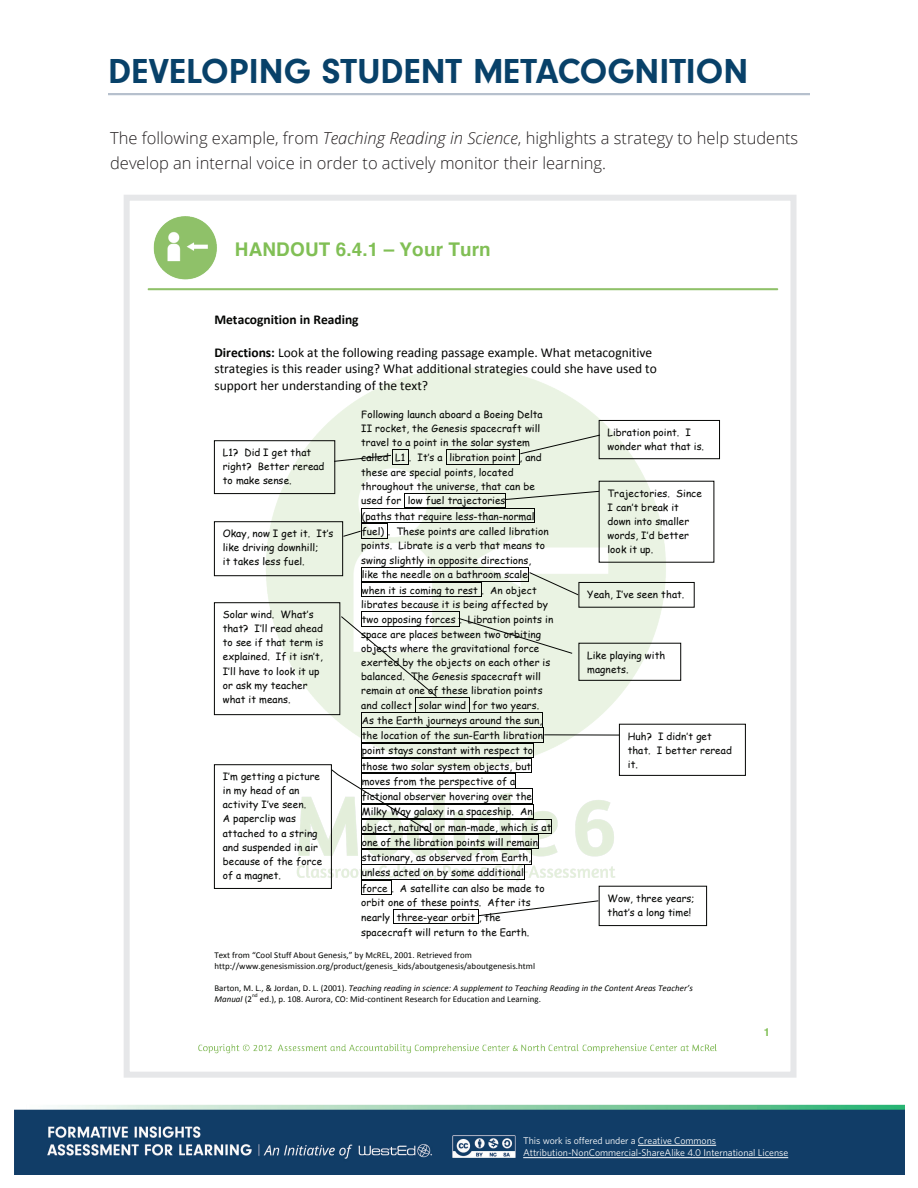
<style>
.page{position:relative;width:918px;height:1188px;background:#fff}
.page>*{position:absolute;margin:0;border:0;box-sizing:border-box;transform-origin:0 0}
.t1{font:700 36px "Neuzeit Gro";color:#084169}
.t2{font:700 18.9px "Helvetica";letter-spacing:.005em;color:#81bf55}
.t3{font:300 16.5px/25.5px "Open Sans";color:#231f20}
.t4{font:13.5px/16.5px "Calibri";color:#040503}
.t5{font:700 13.5px "Calibri";color:#040503}
.t6{font:700 11.1px "Helvetica";color:#81bf55}
.t7{font:10.05px/14.9px "Comic Sans MS";letter-spacing:.005em;color:#040503}
.t8{font:9.75px/12.3px "Whitney HTF";color:#fff}
.t9{font:8.85px/11.1px "Calibri";letter-spacing:.005em;color:#040503}
.t10{font:italic 8.85px/11.1px "Calibri";letter-spacing:.005em;color:#040503}
.t11{font:5.4px "Calibri";color:#040503}
.s1{font-style:italic}
.s2{font-weight:700}
.s3{font-style:normal}
</style>
<div class="page">
<img style="left:14px;top:1105px;width:890px;height:69px">
<hr style="left:638px;top:1145px;width:78px;height:1px;background:#fff">
<hr style="left:523px;top:1157px;width:265px;height:1px;background:#fff">
<img style="left:147px;top:216px;width:632px;height:838px">
<div style="left:204px;top:769px;width:507px;height:121px;background:#fff"></div>
<img style="left:438px;top:792px;width:193px;height:98px">
<img style="left:227px;top:238px;width:436px;height:19px">
<div style="left:599px;top:420px;width:121px;height:39px;border:1px solid #040503"></div>
<img style="left:599px;top:425px;width:120px;height:29px">
<img style="left:599px;top:486px;width:115px;height:72px">
<div style="left:578px;top:582px;width:117px;height:26px;border:1px solid #040503"></div>
<img style="left:579px;top:587px;width:115px;height:16px">
<div style="left:214px;top:602px;width:126px;height:113px;border:1px solid #040503"></div>
<img style="left:215px;top:607px;width:124px;height:103px">
<div style="left:578px;top:643px;width:103px;height:38px;border:1px solid #040503"></div>
<img style="left:579px;top:648px;width:101px;height:28px">
<div style="left:619px;top:724px;width:127px;height:52px;border:1px solid #040503"></div>
<hr style="left:544px;top:734px;width:75px;height:1px;background:#040503">
<img style="left:620px;top:729px;width:125px;height:42px">
<div style="left:599px;top:886px;width:108px;height:40px;border:1px solid #040503"></div>
<img style="left:599px;top:891px;width:107px;height:30px">
<div style="left:214px;top:764px;width:118px;height:125px;border:1px solid #040503"></div>
<img style="left:215px;top:769px;width:115px;height:115px">
<div style="left:214px;top:521px;width:129px;height:55px;border:1px solid #040503"></div>
<img style="left:215px;top:526px;width:127px;height:45px">
<div style="left:214px;top:440px;width:121px;height:54px;border:1px solid #040503"></div>
<img style="left:215px;top:445px;width:119px;height:44px">
<svg style="left:333px;top:449px;width:77px;height:16px"></svg>
<hr style="left:446px;top:449px;width:73px;height:1px;background:#040503">
<svg style="left:446px;top:450px;width:1px;height:14px"></svg>
<hr style="left:446px;top:464px;width:73px;height:1px;background:#040503">
<svg style="left:519px;top:434px;width:82px;height:31px;background:#dee7d8"></svg>
<hr style="left:405px;top:493px;width:100px;height:1px;background:#040503">
<svg style="left:404px;top:493px;width:1px;height:15px"></svg>
<hr style="left:405px;top:507px;width:100px;height:1px;background:#040503">
<hr style="left:362px;top:508px;width:173px;height:1px;background:#040503">
<hr style="left:362px;top:522px;width:173px;height:1px;background:#040503">
<svg style="left:505px;top:490px;width:95px;height:33px;background:#dae2d3"></svg>
<svg style="left:342px;top:508px;width:46px;height:31px"></svg>
<hr style="left:362px;top:567px;width:166px;height:1px;background:#040503">
<hr style="left:362px;top:581px;width:166px;height:1px;background:#040503">
<svg style="left:528px;top:567px;width:51px;height:29px"></svg>
<hr style="left:362px;top:582px;width:119px;height:1px;background:#040503">
<svg style="left:361px;top:567px;width:1px;height:30px"></svg>
<hr style="left:362px;top:596px;width:119px;height:1px;background:#040503">
<svg style="left:481px;top:582px;width:1px;height:15px"></svg>
<hr style="left:362px;top:611px;width:97px;height:1px;background:#040503">
<hr style="left:362px;top:626px;width:97px;height:1px;background:#040503">
<div style="left:457px;top:611px;width:116px;height:43px;background:#eaf3e3"></div>
<hr style="left:416px;top:697px;width:53px;height:1px;background:#040503">
<svg style="left:469px;top:697px;width:1px;height:15px"></svg>
<hr style="left:362px;top:712px;width:180px;height:1px;background:#040503">
<hr style="left:362px;top:727px;width:181px;height:1px;background:#040503">
<hr style="left:362px;top:742px;width:181px;height:1px;background:#040503">
<svg style="left:542px;top:712px;width:2px;height:31px"></svg>
<hr style="left:362px;top:743px;width:171px;height:1px;background:#040503">
<hr style="left:362px;top:757px;width:171px;height:1px;background:#040503">
<hr style="left:362px;top:758px;width:169px;height:1px;background:#040503">
<hr style="left:362px;top:773px;width:169px;height:1px;background:#040503">
<svg style="left:531px;top:743px;width:3px;height:30px"></svg>
<svg style="left:515px;top:774px;width:1px;height:14px"></svg>
<hr style="left:362px;top:788px;width:170px;height:1px;background:#040503">
<hr style="left:362px;top:803px;width:170px;height:1px;background:#040503">
<hr style="left:362px;top:804px;width:171px;height:1px;background:#040503">
<hr style="left:362px;top:818px;width:171px;height:1px;background:#040503">
<svg style="left:532px;top:788px;width:2px;height:31px"></svg>
<hr style="left:362px;top:819px;width:190px;height:1px;background:#040503">
<hr style="left:362px;top:834px;width:190px;height:1px;background:#040503">
<svg style="left:552px;top:819px;width:1px;height:16px"></svg>
<hr style="left:362px;top:849px;width:176px;height:1px;background:#040503">
<svg style="left:538px;top:835px;width:1px;height:15px"></svg>
<hr style="left:362px;top:864px;width:169px;height:1px;background:#040503">
<svg style="left:531px;top:850px;width:1px;height:15px"></svg>
<hr style="left:362px;top:865px;width:162px;height:1px;background:#040503">
<hr style="left:362px;top:879px;width:162px;height:1px;background:#040503">
<svg style="left:524px;top:865px;width:1px;height:15px"></svg>
<svg style="left:330px;top:611px;width:108px;height:285px"></svg>
<hr style="left:394px;top:909px;width:84px;height:1px;background:#040503">
<svg style="left:393px;top:909px;width:1px;height:16px"></svg>
<hr style="left:394px;top:924px;width:84px;height:1px;background:#040503">
<svg style="left:478px;top:900px;width:121px;height:25px"></svg>
<div style="left:124px;top:195px;width:672px;height:883px;border:6px solid #e6e7e9"></div>
<hr style="left:108px;top:93px;width:702px;height:2px;background:#496083">
<h1 class="t1" style="left:108px;top:51px;width:642px">DEVELOPING STUDENT METACOGNITION</h1>
<h3 class="t3" style="left:110px;top:125px;width:690px">The following example, from <span class="s1">Teaching Reading in Science</span>, highlights a strategy to help students develop an internal voice in order to actively monitor their learning.</h3>
<h2 class="t2" style="left:235px;top:234px;width:257px">HANDOUT 6.4.1 – Your Turn</h2>
<h3 class="t5" style="left:214px;top:311px;width:146px">Metacognition in Reading</h3>
<h3 class="t4" style="left:214px;top:344px;width:444px"><span class="s2">Directions:</span> Look at the following reading passage example. What metacognitive strategies is this reader using? What additional strategies could she have used to support her understanding of the text?</h3>
<p class="t7" style="left:361px;top:407px;width:194px">Following launch aboard a Boeing Delta II rocket, the Genesis spacecraft will travel to a point in the solar system called L1 . It’s a libration point , and these are special points, located throughout the universe, that can be used for low fuel trajectories<br>(paths that require less-than-normal fuel) . These points are called libration points. Librate is a verb that means to swing slightly in opposite directions,<br>like the needle on a bathroom scale when it is coming to rest . An object librates because it is being affected by two opposing forces . Libration points in space are places between two orbiting objects where the gravitational force exerted by the objects on each other is balanced. The Genesis spacecraft will remain at one of these libration points and collect solar wind for two years.<br>As the Earth journeys around the sun, the location of the sun-Earth libration point stays constant with respect to those two solar system objects, but moves from the perspective of a fictional observer hovering over the Milky Way galaxy in a spaceship. An object, natural or man-made, which is at one of the libration points will remain stationary, as observed from Earth, unless acted on by some additional<br>force . A satellite can also be made to orbit one of these points. After its nearly three-year orbit , the spacecraft will return to the Earth.</p>
<p class="t9" style="left:214px;top:949px;width:322px">Text from “Cool Stuff About Genesis,” by McREL, 2001. Retrieved from http://www.genesismission.org/product/genesis_kids/aboutgenesis/aboutgenesis.html</p>
<p class="t10" style="left:214px;top:982px;width:480px"><span class="s3">Barton, M. L., &amp; Jordan, D. L. (2001).</span> Teaching reading in science: A supplement to Teaching Reading in the Content Areas Teacher’s<br>Manual <span class="s3">(2</span></p>
<p class="t7" style="left:608px;top:425px;width:98px;line-height:14.1px">Libration point. I wonder what that is.</p>
<p class="t7" style="left:608px;top:486px;width:96px;line-height:14.1px">Trajectories. Since<br>I can’t break it down into smaller words, I’d better look it up.</p>
<p class="t7" style="left:587px;top:587px;width:99px">Yeah, I’ve seen that.</p>
<p class="t7" style="left:223px;top:445px;width:103px;line-height:14.1px">L1? Did I get that right? Better reread to make sense.</p>
<p class="t7" style="left:223px;top:526px;width:112px;line-height:14.1px">Okay, now I get it. It’s like driving downhill;<br>it takes less fuel.</p>
<p class="t7" style="left:223px;top:607px;width:102px;line-height:14.1px">Solar wind. What’s that? I’ll read ahead to see if that term is explained. If it isn’t,<br>I’ll have to look it up or ask my teacher what it means.</p>
<p class="t7" style="left:587px;top:648px;width:79px;line-height:14.1px">Like playing with magnets.</p>
<p class="t7" style="left:628px;top:729px;width:106px;line-height:14px">Huh? I didn’t get that. I better reread it.</p>
<p class="t7" style="left:223px;top:769px;width:101px;line-height:14.1px">I’m getting a picture in my head of an activity I’ve seen.<br>A paperclip was attached to a string and suspended in air because of the force of a magnet.</p>
<p class="t7" style="left:608px;top:891px;width:88px;line-height:14.1px">Wow, three years; that’s a long time!</p>
<p class="t11" style="left:252px;top:992px;width:7px">nd</p>
<p class="t9" style="left:260px;top:993px;width:282px">ed.), p. 108. Aurora, CO: Mid--‐continent Research for Education and Learning.</p>
<p class="t6" style="left:764px;top:1023px;width:8px">1</p>
<p class="t8" style="left:523px;top:1134px;width:267px">This work is offered under a Creative Commons<br>Attribution-NonCommercial-ShareAlike 4.0 International License</p>
</div>
